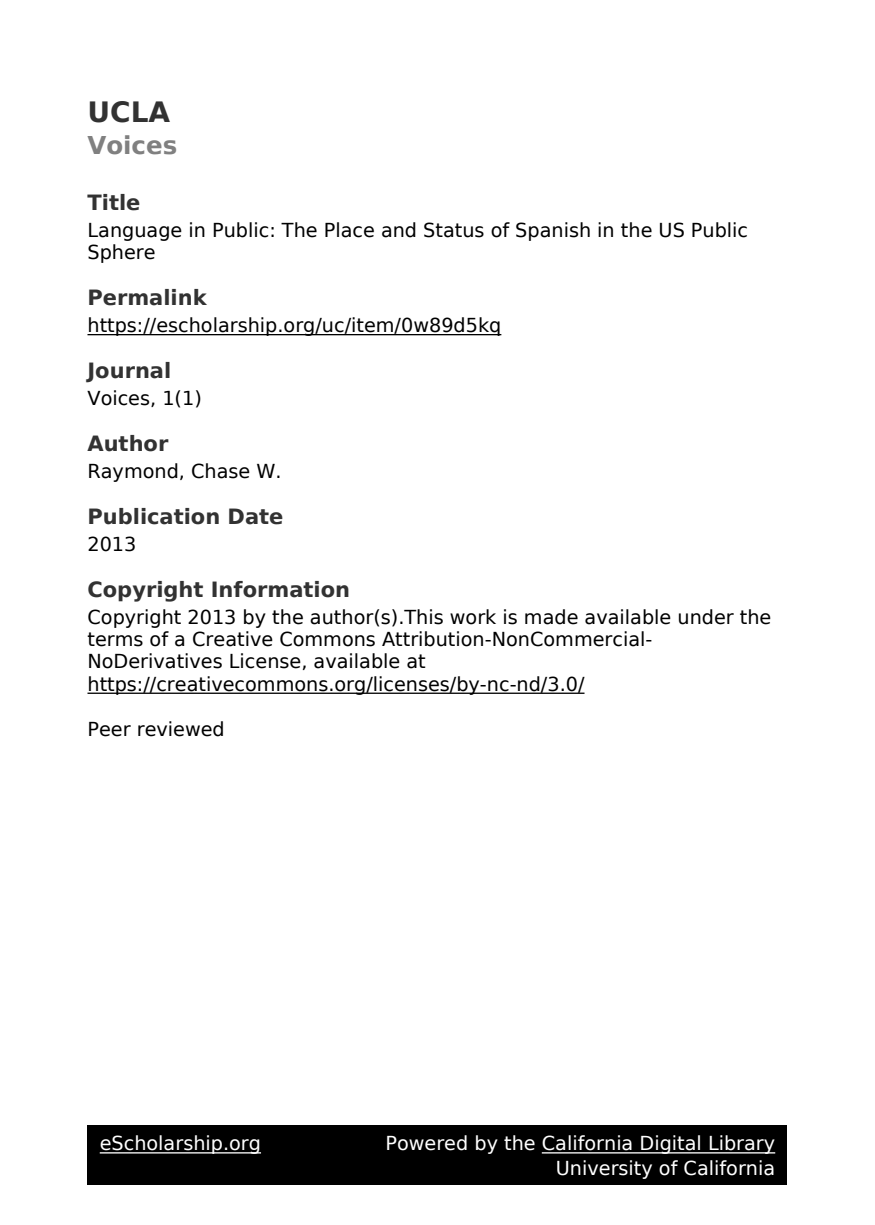
<style>
.page{position:relative;width:875px;height:1225px;background:#fff}
.page>*{position:absolute;margin:0;border:0;box-sizing:border-box;transform-origin:0 0}
.t1{font:700 28px "DejaVu Sans";color:#323232}
.t2{font:700 24.5px "DejaVu Sans";color:#808080}
.t3{font:700 21px "DejaVu Sans";color:#323232}
.t4{font:19.25px/22.4px "DejaVu Sans";color:#000}
.t5{font:19.25px/24.5px "DejaVu Sans";color:#fff;text-align:right}
</style>
<div class="page">
<hr style="left:88px;top:334px;width:413px;height:1px;background:#000">
<hr style="left:88px;top:693px;width:497px;height:1px;background:#000">
<div style="left:88px;top:1125px;width:700px;height:60px;background:#000"></div>
<hr style="left:100px;top:1152px;width:161px;height:2px;background:#fff">
<hr style="left:542px;top:1152px;width:233px;height:2px;background:#fff">
<h1 class="t1" style="left:88px;top:101px;width:84px">UCLA</h1>
<p class="t2" style="left:88px;top:136px;width:91px">Voices</p>
<p class="t3" style="left:88px;top:194px;width:54px">Title</p>
<p class="t4" style="left:88px;top:221px;width:662px">Language in Public: The Place and Status of Spanish in the US Public<br>Sphere</p>
<p class="t3" style="left:88px;top:289px;width:121px">Permalink</p>
<p class="t4" style="left:88px;top:316px;width:415px">https://escholarship.org/uc/item/0w89d5kq</p>
<p class="t3" style="left:88px;top:362px;width:85px">Journal</p>
<p class="t4" style="left:88px;top:389px;width:116px">Voices, 1(1)</p>
<p class="t3" style="left:88px;top:435px;width:82px">Author</p>
<p class="t4" style="left:88px;top:462px;width:196px">Raymond, Chase W.</p>
<p class="t3" style="left:88px;top:508px;width:198px">Publication Date</p>
<p class="t4" style="left:88px;top:535px;width:50px">2013</p>
<p class="t3" style="left:88px;top:581px;width:264px">Copyright Information</p>
<p class="t4" style="left:88px;top:607px;width:685px">Copyright 2013 by the author(s).This work is made available under the terms of a Creative Commons Attribution-NonCommercial-NoDerivatives License, available at https://creativecommons.org/licenses/by-nc-nd/3.0/</p>
<p class="t4" style="left:88px;top:719px;width:139px">Peer reviewed</p>
<p class="t5" style="left:100px;top:1133px;width:163px">eScholarship.org</p>
<p class="t5" style="left:385px;top:1133px;width:391px">Powered by the California Digital Library<br>University of California</p>
</div>
